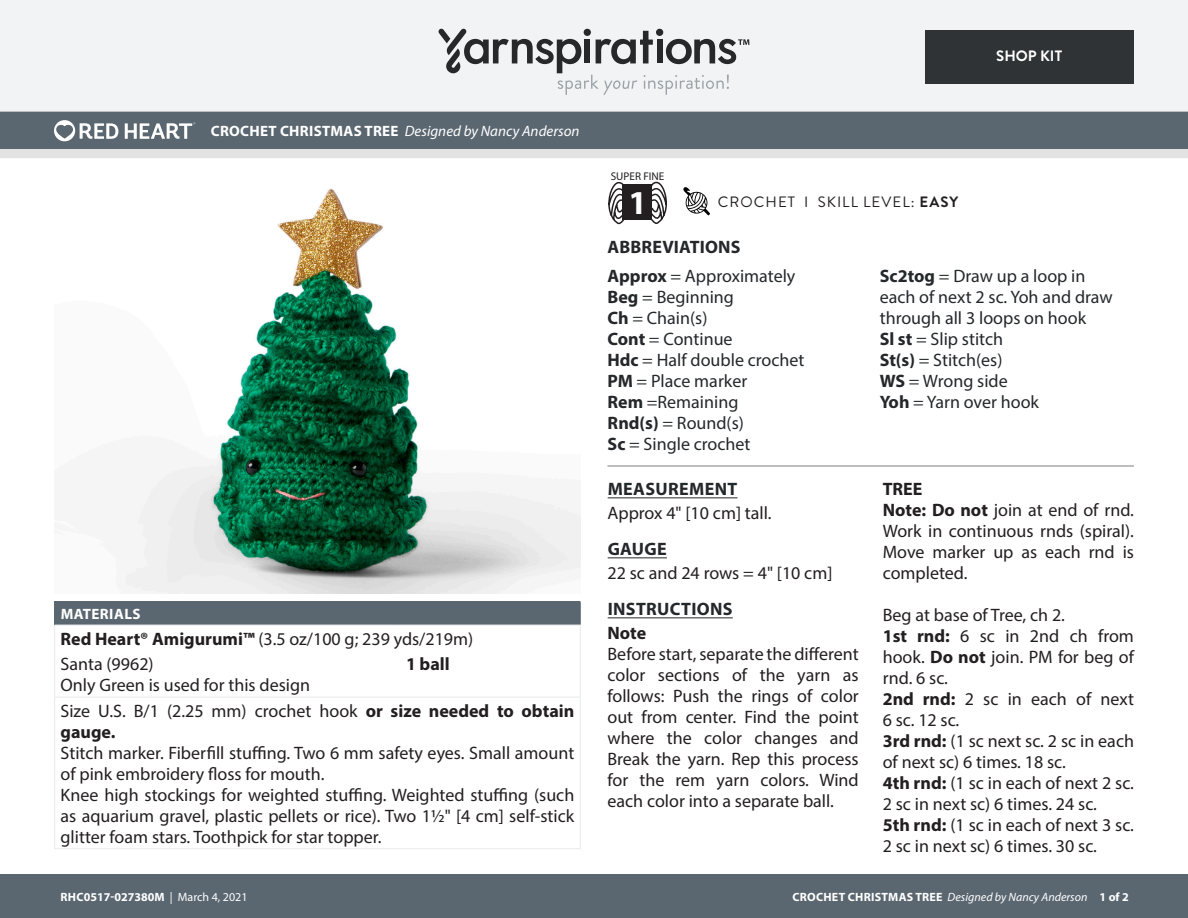
<style>
.page{position:relative;width:1188px;height:918px;background:#fff}
.page>*{position:absolute;margin:0;border:0;box-sizing:border-box;transform-origin:0 0}
.t1{font:700 33.6px "Myriad Pro";color:#fff}
.Body_-__With_auto_st{font:18px/21px "Myriad Pro";color:#231f20}
.Materials_-_Needle{font:18px/21px "Myriad Pro";color:#231f20}
.Abbreviations_-_With{font:18px/21px "Myriad Pro";color:#24282a}
.Materials_-_Brand{font:18px "Myriad Pro";color:#231f20}
.Body_-_HEADERS_-_Und{font:700 18px "Myriad Pro";letter-spacing:.02em;color:#24282a}
.Material_-__Colors_i{font:18px/21px "Myriad Pro";color:#231f20}
.Body_-__With_auto_st-2{font:700 18px "Myriad Pro";color:#231f20}
.Material_-__Colors_i-2{font:700 18px "Myriad Pro";color:#231f20}
.t2{font:italic 15px "Myriad Pro";color:#fff}
.t3{font:15px "Brandon Grotesque";letter-spacing:.07em;color:#231f20}
.Materials_-__Header{font:700 15px "Myriad Pro";letter-spacing:.03em;color:#fff}
.t4{font:700 15px "Brandon Grotesque";color:#fff}
.t5{font:700 12px "Myriad Pro";letter-spacing:.02em;color:#fff}
.t6{font:700 12px "Myriad Pro";color:#fff}
.t7{font:700 condensed 11.25px "Myriad Pro";color:#231f20}
.s1{font-weight:700;font-style:normal}
.s2{font-weight:700}
.s3{font-weight:400}
.s4{font-weight:400;font-style:italic}
</style>
<div class="page">
<div style="left:0;top:875px;width:1188px;height:43px;background:#5a6670"></div>
<div style="left:0;top:149px;width:1188px;height:9px;background:#e4e3e3"></div>
<div style="left:0;top:111px;width:1188px;height:38px;background:#5a6670"></div>
<div style="left:0;top:0;width:1188px;height:112px;background:#f2f3f4"></div>
<svg style="left:438px;top:29px;width:311px;height:66px"></svg>
<svg style="left:54px;top:120px;width:64px;height:21px"></svg>
<svg style="left:125px;top:122px;width:70px;height:17px"></svg>
<svg style="left:683px;top:187px;width:27px;height:28px"></svg>
<svg style="left:608px;top:181px;width:18px;height:43px"></svg>
<svg style="left:649px;top:181px;width:18px;height:43px"></svg>
<div style="left:622px;top:185px;width:30px;height:35px;background:#231f20"></div>
<div style="left:925px;top:30px;width:209px;height:54px;background:#2f3336"></div>
<hr style="left:608px;top:466px;width:526px;height:1px;background:#7d7d7d">
<div style="left:55px;top:602px;width:525px;height:23px;background:#5a6670"></div>
<hr style="left:54px;top:625px;width:342px;height:1px;background:#eaeced">
<hr style="left:396px;top:625px;width:185px;height:1px;background:#eaeced">
<hr style="left:54px;top:651px;width:1px;height:46px;background:#eaeced">
<hr style="left:580px;top:651px;width:1px;height:46px;background:#eaeced">
<hr style="left:54px;top:697px;width:342px;height:1px;background:#eaeced">
<hr style="left:54px;top:698px;width:1px;height:150px;background:#eaeced">
<hr style="left:396px;top:697px;width:185px;height:1px;background:#eaeced">
<hr style="left:580px;top:698px;width:1px;height:150px;background:#eaeced">
<hr style="left:54px;top:848px;width:342px;height:1px;background:#eaeced">
<hr style="left:396px;top:848px;width:185px;height:1px;background:#eaeced">
<svg style="left:54px;top:603px;width:1px;height:48px"></svg>
<hr style="left:54px;top:602px;width:342px;height:1px;background:#5a6670">
<svg style="left:580px;top:602px;width:1px;height:49px"></svg>
<img style="left:125px;top:188px;width:455px;height:406px">
<hr style="left:608px;top:497px;width:130px;height:1px;background:#24282a">
<hr style="left:608px;top:557px;width:59px;height:1px;background:#24282a">
<hr style="left:608px;top:617px;width:125px;height:1px;background:#24282a">
<p class="t2" style="left:211px;top:122px;width:370px"><span class="s1">CROCHET CHRISTMAS TREE</span> Designed by Nancy Anderson</p>
<p class="Materials_-__Header" style="left:61px;top:604px;width:81px">MATERIALS</p>
<p class="Materials_-_Brand" style="left:61px;top:627px;width:414px"><span class="s2">Red Heart® Amigurumi™</span> (3.5 oz/100 g; 239 yds/219m)</p>
<p class="Material_-__Colors_i" style="left:61px;top:653px;width:251px">Santa (9962)<br>Only Green is used for this design</p>
<p class="Material_-__Colors_i-2" style="left:406px;top:652px;width:45px">1 ball</p>
<p class="Materials_-_Needle" style="left:61px;top:700px;width:515px">Size U.S. B/1 (2.25 mm) crochet hook <span class="s2">or size needed to obtain gauge.</span></p>
<p class="Materials_-_Needle" style="left:61px;top:742px;width:515px">Stitch marker. Fiberfill stuffing. Two 6 mm safety eyes. Small amount of pink embroidery floss for mouth.</p>
<p class="Materials_-_Needle" style="left:61px;top:784px;width:515px;text-align:justify">Knee high stockings for weighted stuffing. Weighted stuffing (such as aquarium gravel, plastic pellets or rice). Two 1½" [4 cm] self-stick glitter foam stars. Toothpick for star topper.</p>
<p class="t4" style="left:996px;top:46px;width:67px">SHOP KIT</p>
<p class="t7" style="left:611px;top:169px;width:55px">SUPER FINE</p>
<h1 class="t1" style="left:629px;top:180px;width:20px">1</h1>
<p class="Body_-_HEADERS_-_Und" style="left:608px;top:235px;width:135px">ABBREVIATIONS</p>
<p class="t3" style="left:718px;top:192px;width:242px">CROCHET I SKILL LEVEL: <span class="s2">EASY</span></p>
<p class="Abbreviations_-_With" style="left:608px;top:265px;width:189px"><span class="s2">Approx</span> = Approximately</p>
<p class="Abbreviations_-_With" style="left:608px;top:286px;width:128px"><span class="s2">Beg</span> = Beginning</p>
<p class="Abbreviations_-_With" style="left:608px;top:307px;width:102px"><span class="s2">Ch</span> = Chain(s)</p>
<p class="Abbreviations_-_With" style="left:608px;top:328px;width:127px"><span class="s2">Cont</span> = Continue</p>
<p class="Abbreviations_-_With" style="left:608px;top:349px;width:199px"><span class="s2">Hdc</span> = Half double crochet</p>
<p class="Abbreviations_-_With" style="left:608px;top:370px;width:141px"><span class="s2">PM</span> = Place marker</p>
<p class="Abbreviations_-_With" style="left:608px;top:391px;width:132px"><span class="s2">Rem</span> =Remaining</p>
<p class="Abbreviations_-_With" style="left:608px;top:412px;width:138px"><span class="s2">Rnd(s)</span> = Round(s)</p>
<p class="Abbreviations_-_With" style="left:608px;top:433px;width:145px"><span class="s2">Sc</span> = Single crochet</p>
<p class="Body_-_HEADERS_-_Und" style="left:608px;top:477px;width:131px">MEASUREMENT</p>
<p class="Body_-__With_auto_st" style="left:608px;top:502px;width:166px">Approx 4" [10 cm] tall.</p>
<p class="Body_-_HEADERS_-_Und" style="left:608px;top:537px;width:61px">GAUGE</p>
<p class="Body_-__With_auto_st" style="left:608px;top:562px;width:226px">22 sc and 24 rows = 4" [10 cm]</p>
<p class="Body_-_HEADERS_-_Und" style="left:608px;top:597px;width:126px">INSTRUCTIONS</p>
<p class="Body_-__With_auto_st-2" style="left:608px;top:621px;width:40px">Note</p>
<p class="Body_-__With_auto_st" style="left:608px;top:643px;width:253px;text-align:justify">Before start, separate the different color sections of the yarn as follows: Push the rings of color out from center. Find the point where the color changes and Break the yarn. Rep this process for the rem yarn colors. Wind each color into a separate ball.</p>
<p class="Abbreviations_-_With" style="left:880px;top:265px;width:235px"><span class="s2">Sc2tog</span> = Draw up a loop in each of next 2 sc. Yoh and draw through all 3 loops on hook</p>
<p class="Abbreviations_-_With" style="left:880px;top:328px;width:125px"><span class="s2">Sl st</span> = Slip stitch</p>
<p class="Abbreviations_-_With" style="left:880px;top:349px;width:124px"><span class="s2">St(s)</span> = Stitch(es)</p>
<p class="Abbreviations_-_With" style="left:880px;top:370px;width:129px"><span class="s2">WS</span> = Wrong side</p>
<p class="Abbreviations_-_With" style="left:880px;top:391px;width:161px"><span class="s2">Yoh</span> = Yarn over hook</p>
<p class="Body_-__With_auto_st-2" style="left:883px;top:477px;width:41px">TREE</p>
<p class="Body_-__With_auto_st" style="left:883px;top:499px;width:253px;text-align:justify"><span class="s2">Note: Do not</span> join at end of rnd.<br>Work in continuous rnds (spiral).<br>Move marker up as each rnd is completed.</p>
<p class="Body_-__With_auto_st" style="left:883px;top:604px;width:184px">Beg at base of Tree, ch 2.</p>
<p class="Body_-__With_auto_st" style="left:883px;top:625px;width:253px;text-align:justify"><span class="s2">1st rnd:</span> 6 sc in 2nd ch from hook. <span class="s2">Do not</span> join. PM for beg of rnd. 6 sc.</p>
<p class="Body_-__With_auto_st" style="left:883px;top:688px;width:253px"><span class="s2">2nd rnd:</span> 2 sc in each of next<br>6 sc. 12 sc.</p>
<p class="Body_-__With_auto_st" style="left:883px;top:730px;width:253px"><span class="s2">3rd rnd:</span> (1 sc next sc. 2 sc in each of next sc) 6 times. 18 sc.</p>
<p class="Body_-__With_auto_st" style="left:883px;top:772px;width:253px"><span class="s2">4th rnd:</span> (1 sc in each of next 2 sc.<br>2 sc in next sc) 6 times. 24 sc.</p>
<p class="Body_-__With_auto_st" style="left:883px;top:814px;width:253px"><span class="s2">5th rnd:</span> (1 sc in each of next 3 sc.<br>2 sc in next sc) 6 times. 30 sc.</p>
<p class="t6" style="left:61px;top:889px;width:188px">RHC0517-027380M <span class="s3">| March 4, 2021</span></p>
<p class="t5" style="left:793px;top:889px;width:338px">CROCHET CHRISTMAS TREE <span class="s4">Designed by Nancy Anderson</span> 1 of 2</p>
</div>
